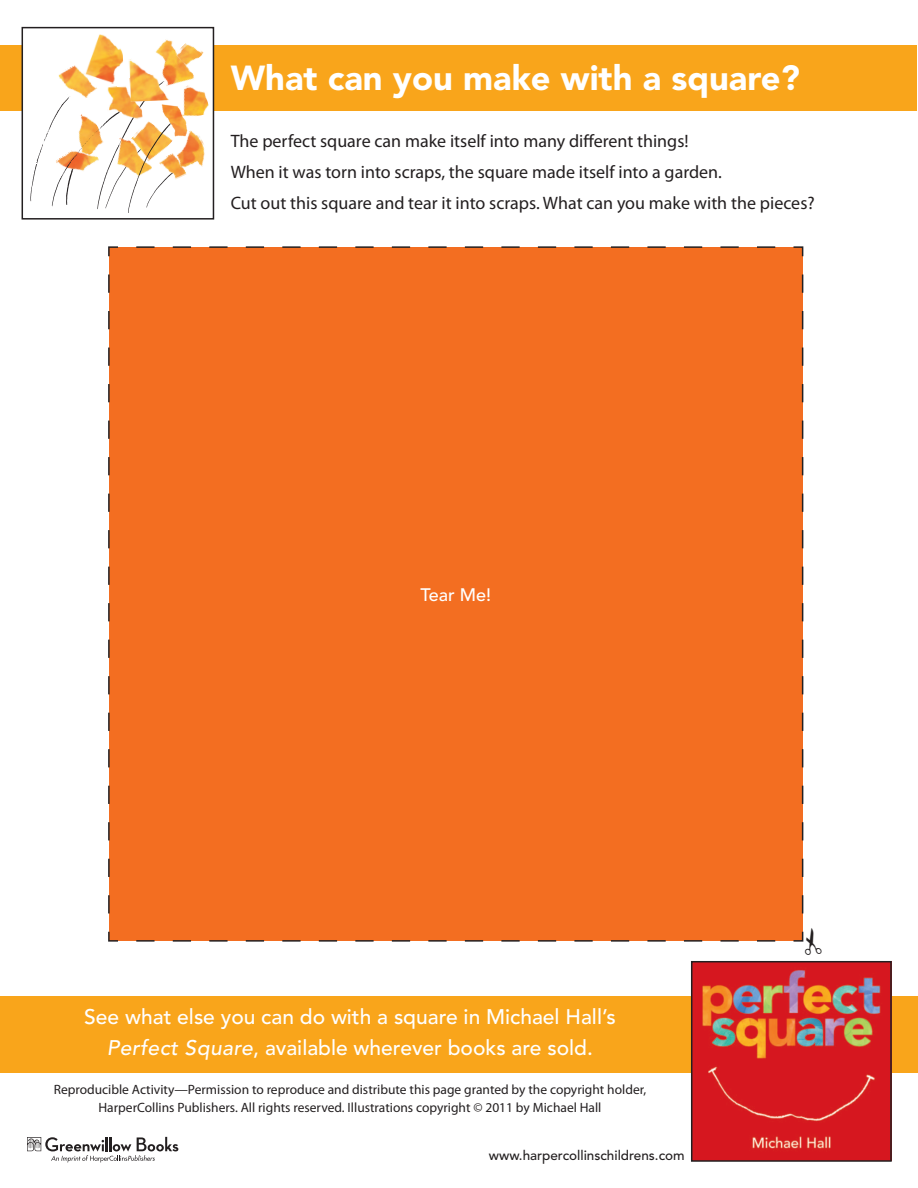
<style>
.page{position:relative;width:918px;height:1188px;background:#fff}
.page>*{position:absolute;margin:0;border:0;box-sizing:border-box;transform-origin:0 0}
.t1{font:900 34.5px "Avenir";color:#fff}
.t2{font:500 21px/31.5px "Avenir";color:#fff;text-align:center}
.t3{font:18px/31.2px "Myriad Pro";color:#231f20}
.t4{font:500 18px "Avenir";color:#fff}
.t5{font:13.5px/18px "Myriad Pro";color:#231f20;text-align:center}
.t6{font:500 13.5px "Avenir";color:#231f20}
.s1{font-style:italic}
</style>
<div class="page">
<div style="left:1px;top:45px;width:916px;height:66px;background:#f9a51b"></div>
<div style="left:0;top:996px;width:918px;height:76px;background:#f9a51b"></div>
<img style="left:694px;top:964px;width:195px;height:195px">
<div style="left:691px;top:961px;width:201px;height:201px;border:2px solid #231f20"></div>
<svg style="left:27px;top:1137px;width:151px;height:25px"></svg>
<div style="left:22px;top:28px;width:191px;height:191px;background:#fff"></div>
<img style="left:30px;top:102px;width:137px;height:107px">
<img style="left:174px;top:176px;width:9px;height:3px">
<img style="left:127px;top:119px;width:34px;height:17px">
<img style="left:155px;top:39px;width:39px;height:46px">
<img style="left:174px;top:39px;width:30px;height:29px">
<img style="left:108px;top:136px;width:20px;height:45px">
<img style="left:171px;top:130px;width:34px;height:46px">
<img style="left:105px;top:86px;width:38px;height:35px">
<img style="left:129px;top:57px;width:42px;height:45px">
<img style="left:90px;top:34px;width:33px;height:50px">
<img style="left:57px;top:61px;width:42px;height:43px">
<img style="left:128px;top:123px;width:43px;height:90px">
<img style="left:161px;top:105px;width:27px;height:32px">
<img style="left:174px;top:81px;width:35px;height:39px">
<div style="left:25px;top:181px;width:7px;height:8px;background:#fff;border-radius:50%"></div>
<div style="left:28px;top:151px;width:7px;height:15px;background:#fff;border-radius:50%"></div>
<div style="left:30px;top:145px;width:8px;height:11px;background:#fff;border-radius:50%"></div>
<div style="left:27px;top:127px;width:8px;height:13px;background:#fff;border-radius:50%"></div>
<div style="left:33px;top:119px;width:11px;height:18px;background:#fff;border-radius:50%"></div>
<div style="left:37px;top:121px;width:9px;height:11px;background:#fff;border-radius:50%"></div>
<div style="left:52px;top:126px;width:6px;height:10px;background:#fff;border-radius:50%"></div>
<svg style="left:69px;top:143px;width:7px;height:5px"></svg>
<svg style="left:50px;top:179px;width:6px;height:5px"></svg>
<svg style="left:30px;top:136px;width:11px;height:11px"></svg>
<svg style="left:100px;top:114px;width:6px;height:4px"></svg>
<svg style="left:82px;top:107px;width:7px;height:3px"></svg>
<svg style="left:121px;top:200px;width:4px;height:9px"></svg>
<svg style="left:36px;top:161px;width:5px;height:14px"></svg>
<svg style="left:41px;top:116px;width:12px;height:10px"></svg>
<div style="left:22px;top:27px;width:192px;height:193px;border:2px solid #231f20"></div>
<div style="left:108px;top:246px;width:696px;height:696px;background:#f36e21"></div>
<h1 class="t1" style="left:231px;top:57px;width:571px">What can you make with a square?</h1>
<h3 class="t3" style="left:231px;top:125px;width:586px">The perfect square can make itself into many different things!<br>When it was torn into scraps, the square made itself into a garden.<br>Cut out this square and tear it into scraps. What can you make with the pieces?</h3>
<h3 class="t4" style="left:420px;top:584px;width:72px">Tear Me!</h3>
<h2 class="t2" style="left:84px;top:1001px;width:533px">See what else you can do with a square in Michael Hall’s<br><span class="s1">Perfect Square</span>, available wherever books are sold.</h2>
<p class="t5" style="left:54px;top:1080px;width:594px">Reproducible Activity—Permission to reproduce and distribute this page granted by the copyright holder,<br>HarperCollins Publishers. All rights reserved. Illustrations copyright © 2011 by Michael Hall</p>
<p class="t6" style="left:489px;top:1147px;width:197px">www.harpercollinschildrens.com</p>
</div>
